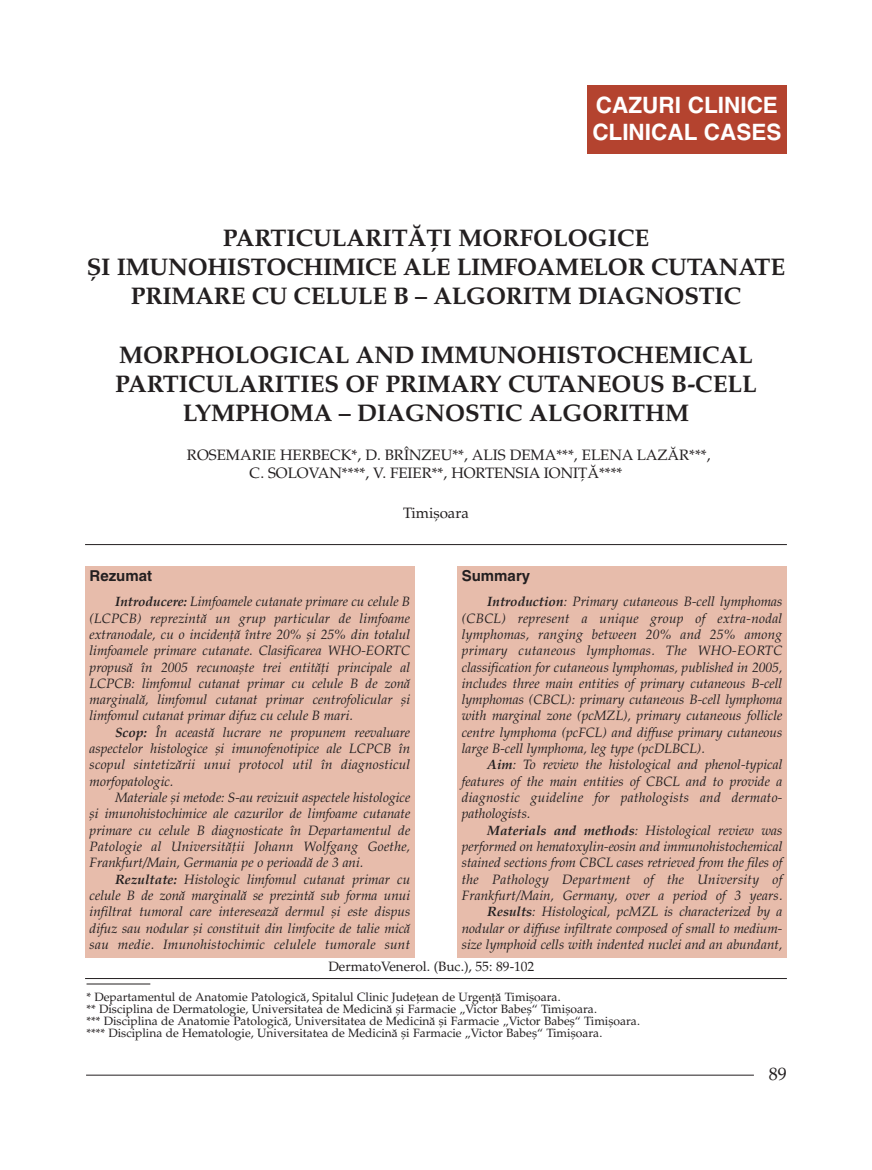
<style>
.page{position:relative;width:872px;height:1170px;background:#fff}
.page>*{position:absolute;margin:0;border:0;box-sizing:border-box;transform-origin:0 0}
.t1{font:700 24px/29.1px "PAP Alm Springs";color:#231f20;text-align:center}
.t2{font:700 22.5px/27px "Switzerland Rom";color:#fff}
.t3{font:18px "PAP Alm Springs";color:#231f20}
.t4{font:15px/18px "PAP Alm Springs";color:#231f20}
.t5{font:700 15px "Switzerland Rom";color:#231f20}
.t6{font:italic 13.5px/16.4px "PAP Alm Springs";color:#231f20;text-align:justify}
.t7{font:13.5px "PAP Alm Springs";color:#231f20}
.t8{font:12px/12px "PAP Alm Springs";color:#231f20}
.s1{font-weight:700}
</style>
<div class="page">
<hr style="left:86px;top:1074px;width:668px;height:1px;background:#231f20">
<div style="left:587px;top:85px;width:200px;height:68px;background:#b4432f"></div>
<div style="left:457px;top:566px;width:330px;height:391px;background:#e7bcab"></div>
<hr style="left:85px;top:544px;width:702px;height:1px;background:#231f20">
<hr style="left:85px;top:978px;width:702px;height:1px;background:#231f20">
<div style="left:85px;top:566px;width:330px;height:391px;background:#e7bcab"></div>
<hr style="left:87px;top:983px;width:63px;height:1px;background:#231f20">
<h2 class="t2" style="left:592px;top:92px;width:191px">CAZURI CLINICE<br>CLINICAL CASES</h2>
<h1 class="t1" style="left:87px;top:223px;width:699px">PARTICULARITÃÞI MORFOLOGICE<br>ªI IMUNOHISTOCHIMICE ALE LIMFOAMELOR CUTANATE<br>PRIMARE CU CELULE B – ALGORITM DIAGNOSTIC</h1>
<h1 class="t1" style="left:115px;top:340px;width:643px">MORPHOLOGICAL AND IMMUNOHISTOCHEMICAL<br>PARTICULARITIES OF PRIMARY CUTANEOUS B-CELL<br>LYMPHOMA – DIAGNOSTIC ALGORITHM</h1>
<p class="t4" style="left:249px;top:446px;width:462px;text-indent:-63px">ROSEMARIE HERBECK*, D. BRÎNZEU**, ALIS DEMA***, ELENA LAZÃR***,<br>C. SOLOVAN****, V. FEIER**, HORTENSIA IONIÞÃ****</p>
<p class="t4" style="left:403px;top:503px;width:67px">Timiºoara</p>
<p class="t5" style="left:90px;top:567px;width:64px">Rezumat</p>
<p class="t6" style="left:90px;top:593px;width:322px;text-indent:26px"><span class="s1">Introducere:</span> Limfoamele cutanate primare cu celule B (LCPCB) reprezintã un grup particular de limfoame extranodale, cu o incidenþã între 20% ºi 25% din totalul limfoamele primare cutanate. Clasificarea WHO-EORTC propusã în 2005 recunoaºte trei entitãþi principale al LCPCB: limfomul cutanat primar cu celule B de zonã marginalã, limfomul cutanat primar centrofolicular ºi limfomul cutanat primar difuz cu celule B mari.</p>
<p class="t6" style="left:90px;top:724px;width:322px;text-indent:26px"><span class="s1">Scop:</span> În aceastã lucrare ne propunem reevaluare aspectelor histologice ºi imunofenotipice ale LCPCB în scopul sintetizãrii unui protocol util în diagnosticul morfopatologic.</p>
<p class="t6" style="left:90px;top:789px;width:322px;text-indent:26px">Materiale ºi metode: S-au revizuit aspectele histologice ºi imunohistochimice ale cazurilor de limfoame cutanate primare cu celule B diagnosticate în Departamentul de Patologie al Universitãþii Johann Wolfgang Goethe, Frankfurt/Main, Germania pe o perioadã de 3 ani.</p>
<p class="t6" style="left:90px;top:870px;width:322px;text-indent:26px"><span class="s1">Rezultate:</span> Histologic limfomul cutanat primar cu celule B de zonã marginalã se prezintã sub forma unui infiltrat tumoral care intereseazã dermul ºi este dispus difuz sau nodular ºi constituit din limfocite de talie micã sau medie. Imunohistochimic celulele tumorale sunt</p>
<p class="t5" style="left:462px;top:567px;width:70px">Summary</p>
<p class="t6" style="left:462px;top:593px;width:322px;text-indent:26px"><span class="s1">Introduction</span>: Primary cutaneous B-cell lymphomas (CBCL) represent a unique group of extra-nodal lymphomas, ranging between 20% and 25% among primary cutaneous lymphomas. The WHO-EORTC classification for cutaneous lymphomas, published in 2005, includes three main entities of primary cutaneous B-cell lymphomas (CBCL): primary cutaneous B-cell lymphoma with marginal zone (pcMZL), primary cutaneous follicle centre lymphoma (pcFCL) and diffuse primary cutaneous large B-cell lymphoma, leg type (pcDLBCL).</p>
<p class="t6" style="left:462px;top:756px;width:322px;text-indent:26px"><span class="s1">Aim</span>: To review the histological and phenol-typical features of the main entities of CBCL and to provide a diagnostic guideline for pathologists and dermato&shy;pathologists.</p>
<p class="t6" style="left:462px;top:821px;width:322px;text-align:right"><span class="s1">Materials and methods</span>: Histological review was performed on hematoxylin-eosin and immunohistochemical stained sections from CBCL cases retrieved from the files of the Pathology Department of the University of Frankfurt/Main, Germany, over a period of 3 years.<br><span class="s1">Results</span>: Histological, pcMZL is characterized by a nodular or diffuse infiltrate composed of small to medium&shy;size lymphoid cells with indented nuclei and an abundant,</p>
<p class="t7" style="left:328px;top:958px;width:207px">DermatoVenerol. (Buc.), 55: 89-102</p>
<p class="t8" style="left:87px;top:990px;width:555px">* Departamentul de Anatomie Patologicã, Spitalul Clinic Judeþean de Urgenþã Timiºoara.<br>** Disciplina de Dermatologie, Universitatea de Medicinã ºi Farmacie „Victor Babeº“ Timiºoara.<br>*** Disciplina de Anatomie Patologicã, Universitatea de Medicinã ºi Farmacie „Victor Babeº“ Timiºoara. **** Disciplina de Hematologie, Universitatea de Medicinã ºi Farmacie „Victor Babeº“ Timiºoara.</p>
<h3 class="t3" style="left:769px;top:1062px;width:19px">89</h3>
</div>
